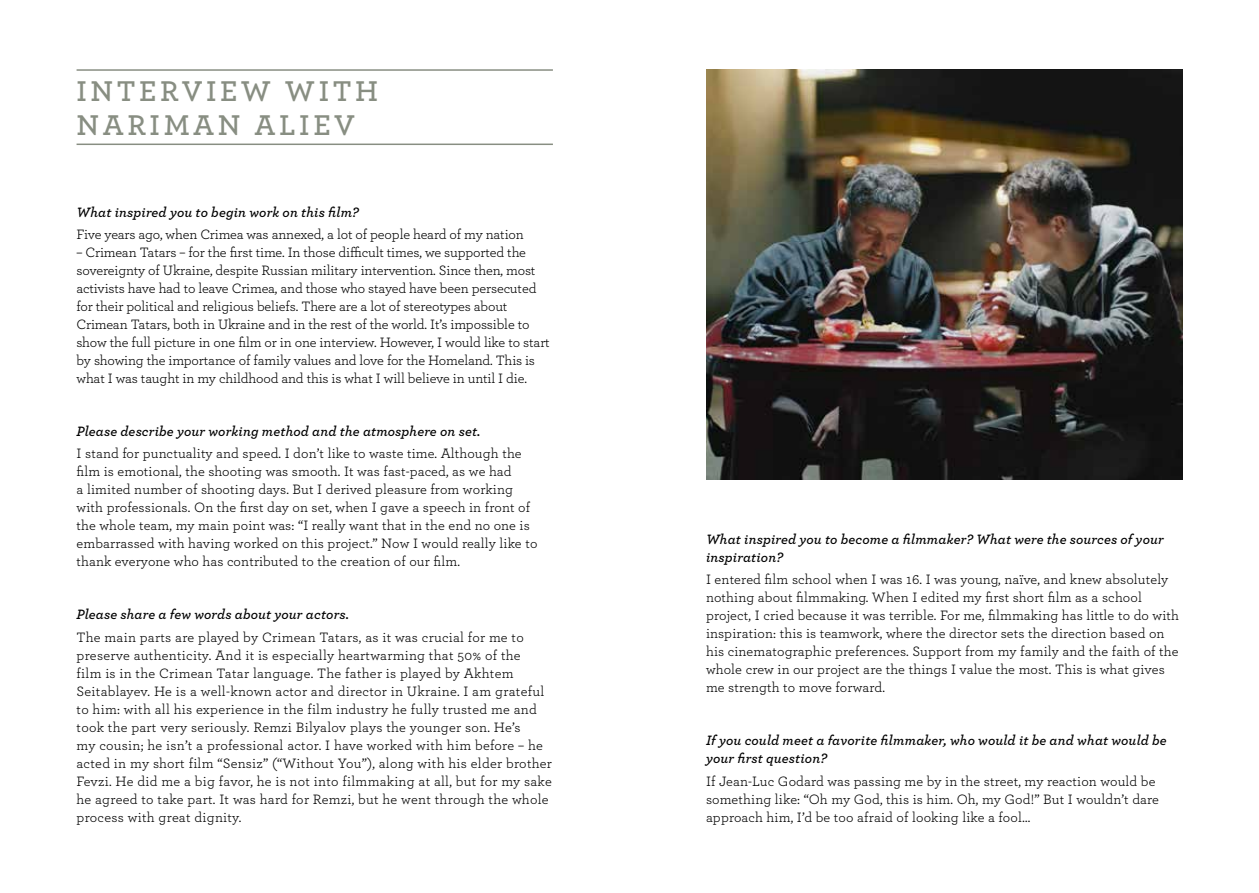
<style>
.page{position:relative;width:1259px;height:893px;background:#fff}
.page>*{position:absolute;margin:0;border:0;box-sizing:border-box;transform-origin:0 0}
.t1{font:600 30px/34.5px "Archer";letter-spacing:.12em;color:#888e82}
.t2{font:14.25px/18px "Archer";letter-spacing:.01em;color:#000}
.t3{font:14.25px/18px "Archer";letter-spacing:-.01em;color:#000}
.t4{font:italic 600 14.25px/18px "Archer";letter-spacing:.01em;color:#000}
</style>
<div class="page">
<hr style="left:77px;top:69px;width:476px;height:2px;background:#888e82">
<hr style="left:77px;top:144px;width:476px;height:1px;background:#888e82">
<img style="left:706px;top:70px;width:476px;height:410px">
<h1 class="t1" style="left:77px;top:72px;width:303px">INTERVIEW WITH<br>NARIMAN ALIEV</h1>
<p class="t4" style="left:77px;top:202px;width:284px">What inspired you to begin work on this film?</p>
<p class="t3" style="left:77px;top:225px;width:449px">Five years ago, when Crimea was annexed, a lot of people heard of my nation</p>
<p class="t3" style="left:77px;top:243px;width:475px">– Crimean Tatars – for the first time. In those difficult times, we supported the sovereignty of Ukraine, despite Russian military intervention. Since then, most activists have had to leave Crimea, and those who stayed have been persecuted for their political and religious beliefs. There are a lot of stereotypes about Crimean Tatars, both in Ukraine and in the rest of the world. It’s impossible to show the full picture in one film or in one interview. However, I would like to start by showing the importance of family values and love for the Homeland. This is what I was taught in my childhood and this is what I will believe in until I die.</p>
<p class="t4" style="left:77px;top:421px;width:405px">Please describe your working method and the atmosphere on set.</p>
<p class="t2" style="left:77px;top:444px;width:462px">I stand for punctuality and speed. I don’t like to waste time. Although the film is emotional, the shooting was smooth. It was fast-paced, as we had<br>a limited number of shooting days. But I derived pleasure from working with professionals. On the first day on set, when I gave a speech in front of the whole team, my main point was: “I really want that in the end no one is embarrassed with having worked on this project.” Now I would really like to thank everyone who has contributed to the creation of our film.</p>
<p class="t4" style="left:77px;top:605px;width:274px">Please share a few words about your actors.</p>
<p class="t2" style="left:77px;top:627px;width:477px">The main parts are played by Crimean Tatars, as it was crucial for me to preserve authenticity. And it is especially heartwarming that 50% of the<br>film is in the Crimean Tatar language. The father is played by Akhtem Seitablayev. He is a well-known actor and director in Ukraine. I am grateful to him: with all his experience in the film industry he fully trusted me and took the part very seriously. Remzi Bilyalov plays the younger son. He’s<br>my cousin; he isn’t a professional actor. I have worked with him before – he acted in my short film “Sensiz” (“Without You”), along with his elder brother Fevzi. He did me a big favor, he is not into filmmaking at all, but for my sake he agreed to take part. It was hard for Remzi, but he went through the whole process with great dignity.</p>
<p class="t4" style="left:706px;top:529px;width:459px">What inspired you to become a filmmaker? What were the sources of your inspiration?</p>
<p class="t2" style="left:706px;top:570px;width:474px">I entered film school when I was 16. I was young, naïve, and knew absolutely nothing about filmmaking. When I edited my first short film as a school project, I cried because it was terrible. For me, filmmaking has little to do with inspiration: this is teamwork, where the director sets the direction based on his cinematographic preferences. Support from my family and the faith of the whole crew in our project are the things I value the most. This is what gives me strength to move forward.</p>
<p class="t4" style="left:706px;top:731px;width:462px">If you could meet a favorite filmmaker, who would it be and what would be your first question?</p>
<p class="t2" style="left:706px;top:771px;width:454px">If Jean-Luc Godard was passing me by in the street, my reaction would be something like: “Oh my God, this is him. Oh, my God!” But I wouldn’t dare approach him, I’d be too afraid of looking like a fool…</p>
</div>
